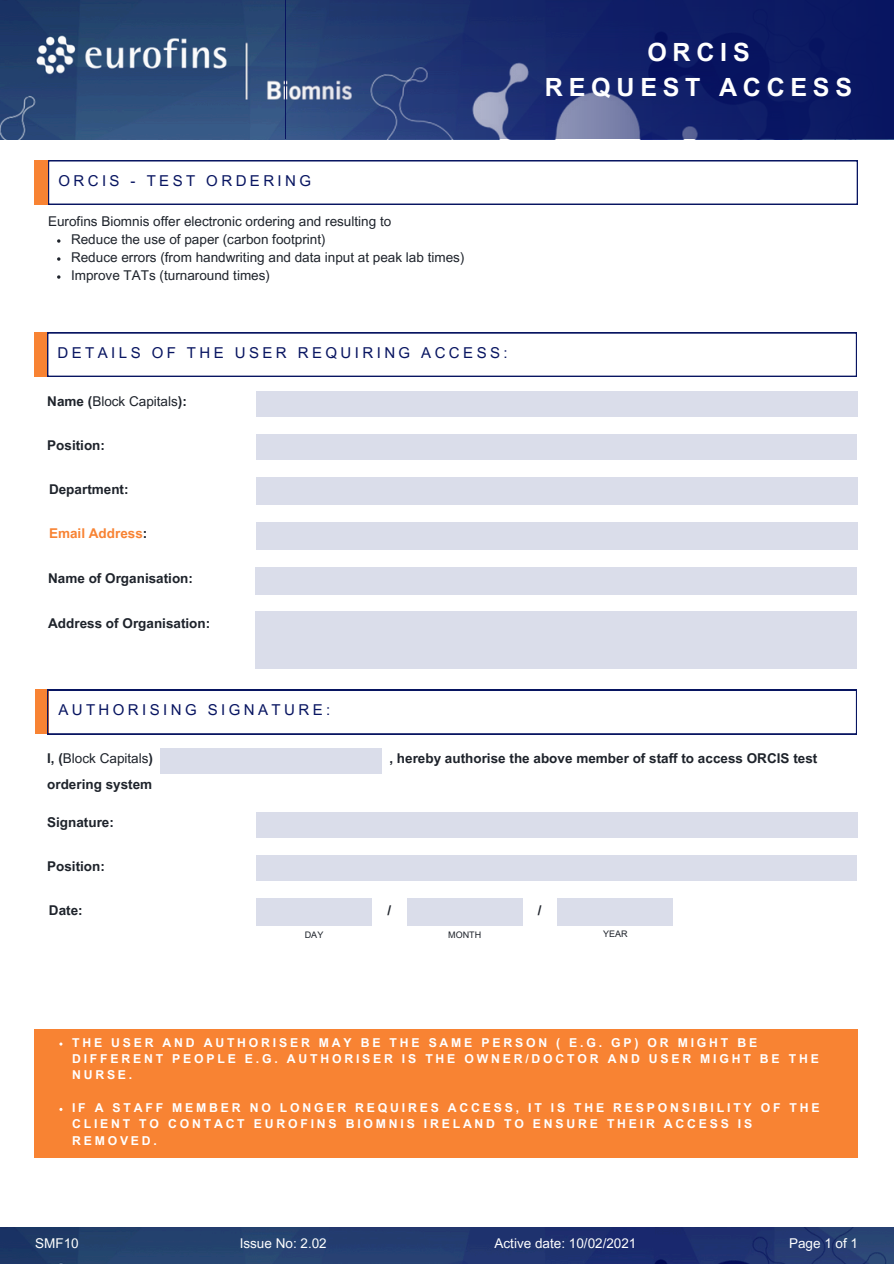
<style>
.page{position:relative;width:894px;height:1264px;background:#fff}
.page>*{position:absolute;margin:0;border:0;box-sizing:border-box;transform-origin:0 0}
.t1{font:700 25.05px/34.8px "Arial MT Pro";letter-spacing:.23em;color:#fff;text-align:center}
.t2{font:15px "Arial MT Pro";letter-spacing:.23em;color:#081561}
.t3{font:13.5px "Arial MT Pro";color:#1e232b}
.t4{font:700 13.5px "Arial MT Pro";color:#1e232b}
.t5{font:13.5px "Arial MT Pro";color:#fff}
.t6{font:700 13.5px "Arial MT Pro";color:#f88333}
.t7{font:700 12.3px/16.4px "Arial MT Pro";letter-spacing:.23em;color:#fff}
.t8{font:9px "Arial MT Pro";color:#1e232b}
.s1{font-weight:700}
.s2{color:#1e232b}
</style>
<div class="page">
<img style="left:0;top:0;width:893px;height:140px">
<img style="left:0;top:1227px;width:892px;height:36px">
<svg style="left:285px;top:0;width:608px;height:139px;background:#1e2f71"></svg>
<div style="left:34px;top:332px;width:13px;height:45px;background:#f88333"></div>
<div style="left:256px;top:391px;width:601px;height:26px;background:#daddea"></div>
<div style="left:256px;top:434px;width:600px;height:26px;background:#daddea"></div>
<div style="left:256px;top:477px;width:601px;height:28px;background:#daddea"></div>
<div style="left:256px;top:522px;width:601px;height:27px;background:#daddea"></div>
<div style="left:255px;top:567px;width:601px;height:27px;background:#daddea"></div>
<div style="left:255px;top:612px;width:601px;height:57px;background:#daddea"></div>
<svg style="left:47px;top:332px;width:809px;height:44px"></svg>
<div style="left:35px;top:690px;width:13px;height:44px;background:#f88333"></div>
<div style="left:160px;top:747px;width:222px;height:26px;background:#daddea"></div>
<div style="left:256px;top:812px;width:601px;height:26px;background:#daddea"></div>
<div style="left:256px;top:855px;width:600px;height:26px;background:#daddea"></div>
<div style="left:256px;top:898px;width:116px;height:27px;background:#daddea"></div>
<div style="left:407px;top:898px;width:115px;height:27px;background:#daddea"></div>
<div style="left:557px;top:898px;width:116px;height:27px;background:#daddea"></div>
<svg style="left:47px;top:690px;width:809px;height:44px"></svg>
<div style="left:34px;top:1029px;width:823px;height:128px;background:#f88333"></div>
<div style="left:35px;top:160px;width:14px;height:45px;background:#f88333"></div>
<svg style="left:57px;top:239px;width:3px;height:4px"></svg>
<svg style="left:57px;top:257px;width:3px;height:4px"></svg>
<svg style="left:57px;top:275px;width:3px;height:4px"></svg>
<svg style="left:48px;top:160px;width:809px;height:44px"></svg>
<h5 class="t2" style="left:58px;top:175px;width:254px">ORCIS - TEST ORDERING</h5>
<p class="t3" style="left:48px;top:216px;width:344px">Eurofins Biomnis offer electronic ordering and resulting to</p>
<p class="t3" style="left:71px;top:234px;width:256px">Reduce the use of paper (carbon footprint)</p>
<p class="t3" style="left:71px;top:252px;width:395px">Reduce errors (from handwriting and data input at peak lab times)</p>
<h3 class="t3" style="left:71px;top:270px;width:200px">Improve TATs (turnaround times)</h3>
<p class="t2" style="left:58px;top:347px;width:451px">DETAILS OF THE USER REQUIRING ACCESS:</p>
<p class="t3" style="left:47px;top:396px;width:141px"><span class="s1">Name (</span>Block Capitals<span class="s1">):</span></p>
<h5 class="t4" style="left:47px;top:440px;width:59px">Position:</h5>
<h2 class="t4" style="left:49px;top:483px;width:81px">Department:</h2>
<h5 class="t6" style="left:49px;top:528px;width:100px">Email Address<span class="s2">:</span></h5>
<h4 class="t4" style="left:48px;top:573px;width:146px">Name of Organisation:</h4>
<h4 class="t4" style="left:48px;top:618px;width:164px">Address of Organisation:</h4>
<p class="t1" style="left:545px;top:38px;width:308px">ORCIS<br>REQUEST ACCESS</p>
<h4 class="t2" style="left:58px;top:704px;width:273px">AUTHORISING SIGNATURE:</h4>
<h4 class="t3" style="left:47px;top:753px;width:107px"><span class="s1">I, (</span>Block Capitals<span class="s1">)</span></h4>
<h4 class="t4" style="left:389px;top:753px;width:429px">, hereby authorise the above member of staff to access ORCIS test</h4>
<h2 class="t4" style="left:47px;top:779px;width:107px">ordering system</h2>
<h5 class="t4" style="left:47px;top:817px;width:68px">Signature:</h5>
<h4 class="t4" style="left:47px;top:860px;width:59px">Position:</h4>
<h4 class="t4" style="left:49px;top:904px;width:35px">Date:</h4>
<h4 class="t4" style="left:387px;top:904px;width:5px">/</h4>
<h4 class="t4" style="left:537px;top:904px;width:5px">/</h4>
<h4 class="t8" style="left:305px;top:931px;width:20px">DAY</h4>
<p class="t8" style="left:448px;top:931px;width:34px">MONTH</p>
<p class="t8" style="left:603px;top:930px;width:26px">YEAR</p>
<p class="t7" style="left:72px;top:1035px;width:748px">THE USER AND AUTHORISER MAY BE THE SAME PERSON ( E.G. GP) OR MIGHT BE<br>DIFFERENT PEOPLE E.G. AUTHORISER IS THE OWNER/DOCTOR AND USER MIGHT BE THE<br>NURSE.</p>
<p class="t7" style="left:72px;top:1100px;width:749px">IF A STAFF MEMBER NO LONGER REQUIRES ACCESS, IT IS THE RESPONSIBILITY OF THE<br>CLIENT TO CONTACT EUROFINS BIOMNIS IRELAND TO ENSURE THEIR ACCESS IS<br>REMOVED.</p>
<h1 class="t5" style="left:35px;top:1238px;width:45px">SMF10</h1>
<h2 class="t5" style="left:239px;top:1238px;width:89px">Issue No: 2.02</h2>
<h5 class="t5" style="left:494px;top:1238px;width:143px">Active date: 10/02/2021</h5>
<p class="t5" style="left:788px;top:1238px;width:71px">Page 1 of 1</p>
</div>
